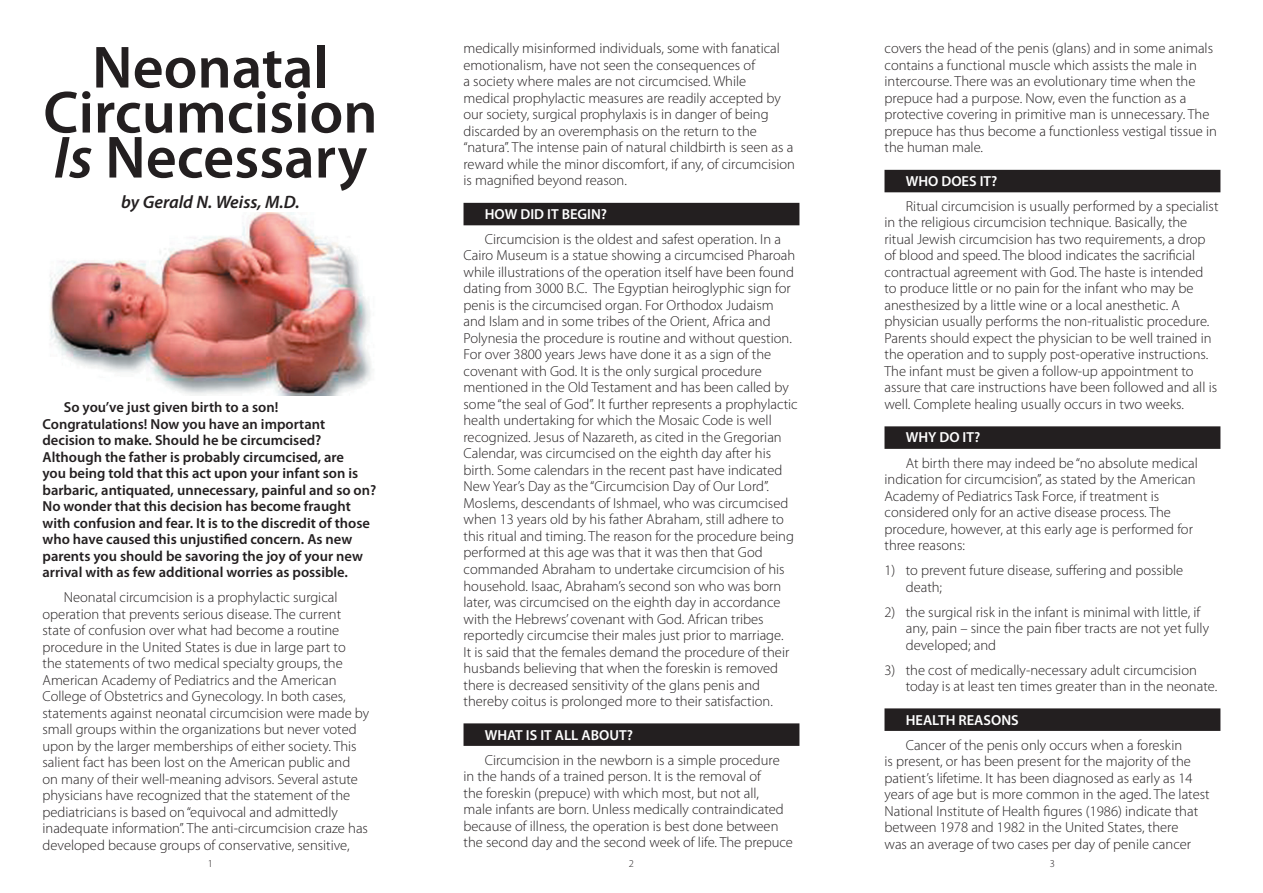
<style>
.page{position:relative;width:1263px;height:893px;background:#fff}
.page>*{position:absolute;margin:0;border:0;box-sizing:border-box;transform-origin:0 0}
.t1{font:600 60px/45px "Myriad Pro";color:#231f20;text-align:center}
.t2{font:italic 600 18px "Myriad Pro";color:#231f20}
.t3{font:300 14.55px/16.5px "Myriad Pro";color:#231f20}
.t4{font:600 14.55px/16.5px "Myriad Pro";color:#231f20}
.t5{font:600 14.55px "Myriad Pro";color:#fff}
.t6{font:300 10.5px "Myriad Pro";color:#231f20}
.s1{font-style:italic}
</style>
<div class="page">
<div style="left:463px;top:203px;width:336px;height:22px;background:#231f20"></div>
<div style="left:463px;top:723px;width:336px;height:23px;background:#231f20"></div>
<div style="left:884px;top:170px;width:336px;height:22px;background:#231f20"></div>
<div style="left:884px;top:426px;width:336px;height:23px;background:#231f20"></div>
<div style="left:884px;top:708px;width:336px;height:23px;background:#231f20"></div>
<img style="left:49px;top:213px;width:323px;height:182px">
<h1 class="t1" style="left:43px;top:46px;width:336px">Neonatal<br>Circumcision<br><span class="s1">Is</span> Necessary</h1>
<p class="t2" style="left:121px;top:192px;width:180px">by Gerald N. Weiss, M.D.</p>
<p class="t4" style="left:43px;top:399px;width:335px;text-indent:21px">So you’ve just given birth to a son!<br>Congratulations! Now you have an important decision to make. Should he be circumcised?<br>Although the father is probably circumcised, are<br>you being told that this act upon your infant son is barbaric, antiquated, unnecessary, painful and so on?<br>No wonder that this decision has become fraught with confusion and fear. It is to the discredit of those who have caused this unjustified concern. As new parents you should be savoring the joy of your new arrival with as few additional worries as possible.</p>
<p class="t3" style="left:43px;top:589px;width:328px;text-indent:21px">Neonatal circumcision is a prophylactic surgical operation that prevents serious disease. The current state of confusion over what had become a routine procedure in the United States is due in large part to<br>the statements of two medical specialty groups, the American Academy of Pediatrics and the American College of Obstetrics and Gynecology. In both cases, statements against neonatal circumcision were made by small groups within the organizations but never voted upon by the larger memberships of either society. This salient fact has been lost on the American public and on many of their well-meaning advisors. Several astute physicians have recognized that the statement of the pediatricians is based on “equivocal and admittedly inadequate information”. The anti-circumcision craze has developed because groups of conservative, sensitive,</p>
<p class="t3" style="left:463px;top:41px;width:333px">medically misinformed individuals, some with fanatical emotionalism, have not seen the consequences of<br>a society where males are not circumcised. While medical prophylactic measures are readily accepted by our society, surgical prophylaxis is in danger of being discarded by an overemphasis on the return to the “natura”. The intense pain of natural childbirth is seen as a reward while the minor discomfort, if any, of circumcision is magnified beyond reason.</p>
<p class="t5" style="left:485px;top:206px;width:124px">HOW DID IT BEGIN?</p>
<p class="t3" style="left:463px;top:231px;width:336px;text-indent:21px">Circumcision is the oldest and safest operation. In a Cairo Museum is a statue showing a circumcised Pharoah while illustrations of the operation itself have been found dating from 3000 B.C. The Egyptian heiroglyphic sign for penis is the circumcised organ. For Orthodox Judaism and Islam and in some tribes of the Orient, Africa and Polynesia the procedure is routine and without question.<br>For over 3800 years Jews have done it as a sign of the covenant with God. It is the only surgical procedure mentioned in the Old Testament and has been called by some “the seal of God”. It further represents a prophylactic health undertaking for which the Mosaic Code is well recognized. Jesus of Nazareth, as cited in the Gregorian Calendar, was circumcised on the eighth day after his birth. Some calendars in the recent past have indicated New Year’s Day as the “Circumcision Day of Our Lord”.<br>Moslems, descendants of Ishmael, who was circumcised when 13 years old by his father Abraham, still adhere to this ritual and timing. The reason for the procedure being performed at this age was that it was then that God commanded Abraham to undertake circumcision of his household. Isaac, Abraham’s second son who was born later, was circumcised on the eighth day in accordance with the Hebrews’ covenant with God. African tribes reportedly circumcise their males just prior to marriage.<br>It is said that the females demand the procedure of their husbands believing that when the foreskin is removed there is decreased sensitivity of the glans penis and thereby coitus is prolonged more to their satisfaction.</p>
<p class="t5" style="left:485px;top:727px;width:150px">WHAT IS IT ALL ABOUT?</p>
<p class="t3" style="left:463px;top:752px;width:331px;text-indent:21px">Circumcision in the newborn is a simple procedure in the hands of a trained person. It is the removal of<br>the foreskin (prepuce) with which most, but not all,<br>male infants are born. Unless medically contraindicated because of illness, the operation is best done between the second day and the second week of life. The prepuce</p>
<p class="t3" style="left:884px;top:41px;width:334px">covers the head of the penis (glans) and in some animals contains a functional muscle which assists the male in intercourse. There was an evolutionary time when the prepuce had a purpose. Now, even the function as a protective covering in primitive man is unnecessary. The prepuce has thus become a functionless vestigal tissue in the human male.</p>
<p class="t5" style="left:906px;top:173px;width:93px">WHO DOES IT?</p>
<p class="t3" style="left:884px;top:198px;width:336px;text-indent:21px">Ritual circumcision is usually performed by a specialist in the religious circumcision technique. Basically, the ritual Jewish circumcision has two requirements, a drop of blood and speed. The blood indicates the sacrificial contractual agreement with God. The haste is intended to produce little or no pain for the infant who may be anesthesized by a little wine or a local anesthetic. A physician usually performs the non-ritualistic procedure.<br>Parents should expect the physician to be well trained in the operation and to supply post-operative instructions.<br>The infant must be given a follow-up appointment to assure that care instructions have been followed and all is well. Complete healing usually occurs in two weeks.</p>
<p class="t5" style="left:906px;top:430px;width:76px">WHY DO IT?</p>
<p class="t3" style="left:884px;top:455px;width:315px;text-indent:21px">At birth there may indeed be “no absolute medical indication for circumcision”, as stated by the American Academy of Pediatrics Task Force, if treatment is considered only for an active disease process. The procedure, however, at this early age is performed for three reasons:</p>
<p class="t3" style="left:906px;top:562px;width:279px;text-indent:-21px">1) to prevent future disease, suffering and possible death;</p>
<p class="t3" style="left:906px;top:604px;width:305px;text-indent:-21px">2) the surgical risk in the infant is minimal with little, if any, pain – since the pain fiber tracts are not yet fully developed; and</p>
<p class="t3" style="left:906px;top:662px;width:313px;text-indent:-21px">3) the cost of medically-necessary adult circumcision today is at least ten times greater than in the neonate.</p>
<p class="t5" style="left:906px;top:712px;width:114px">HEALTH REASONS</p>
<p class="t3" style="left:884px;top:737px;width:327px;text-indent:21px">Cancer of the penis only occurs when a foreskin<br>is present, or has been present for the majority of the patient’s lifetime. It has been diagnosed as early as 14 years of age but is more common in the aged. The latest National Institute of Health figures (1986) indicate that between 1978 and 1982 in the United States, there<br>was an average of two cases per day of penile cancer</p>
<p class="t6" style="left:208px;top:858px;width:7px">1</p>
<p class="t6" style="left:629px;top:858px;width:7px">2</p>
<p class="t6" style="left:1050px;top:858px;width:7px">3</p>
</div>
